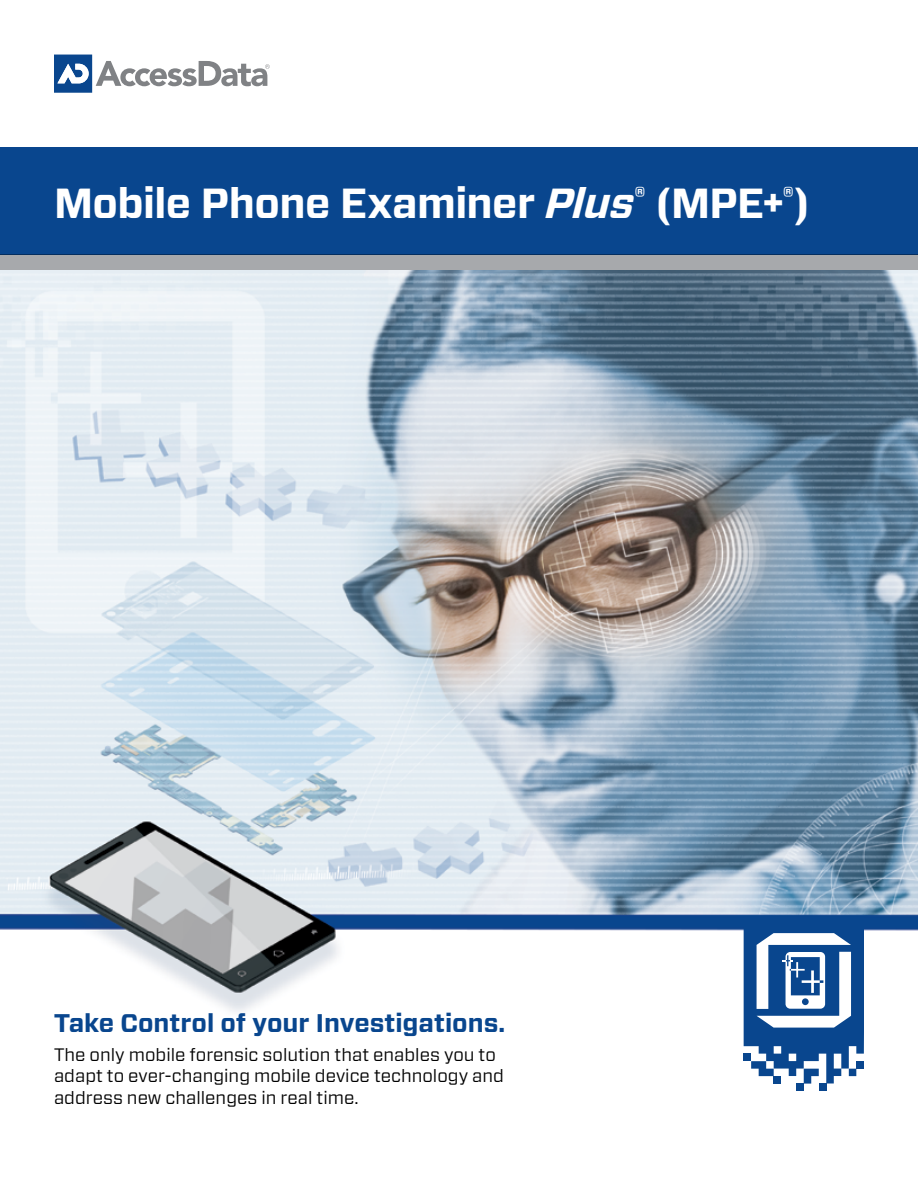
<style>
.page{position:relative;width:918px;height:1188px;background:#fff}
.page>*{position:absolute;margin:0;border:0;box-sizing:border-box;transform-origin:0 0}
.t1{font:700 42px "Vitesse Sans";letter-spacing:-.015em;color:#fff}
.t2{font:700 25.5px "Vitesse Sans";color:#09468e}
.t3{font:18px/21.6px "Vitesse Sans";color:#000}
.s1{font-style:italic}
</style>
<div class="page">
<img style="left:0;top:270px;width:918px;height:750px">
<div style="left:0;top:255px;width:918px;height:15px;background:#a7a9ac"></div>
<div style="left:0;top:147px;width:918px;height:108px;background:#09468e"></div>
<div style="left:796px;top:1084px;width:8px;height:7px;background:#09468e"></div>
<div style="left:819px;top:1084px;width:7px;height:7px;background:#09468e"></div>
<svg style="left:744px;top:916px;width:120px;height:168px"></svg>
<svg style="left:54px;top:55px;width:216px;height:38px"></svg>
<h1 class="t1" style="left:54px;top:175px;width:758px">Mobile Phone Examiner <span class="s1">Plus</span><sup>®</sup> (MPE+<sup>®</sup>)</h1>
<h2 class="t2" style="left:54px;top:1006px;width:453px">Take Control of your Investigations.</h2>
<p class="t3" style="left:54px;top:1043px;width:452px">The only mobile forensic solution that enables you to adapt to ever-changing mobile device technology and address new challenges in real time.</p>
</div>
